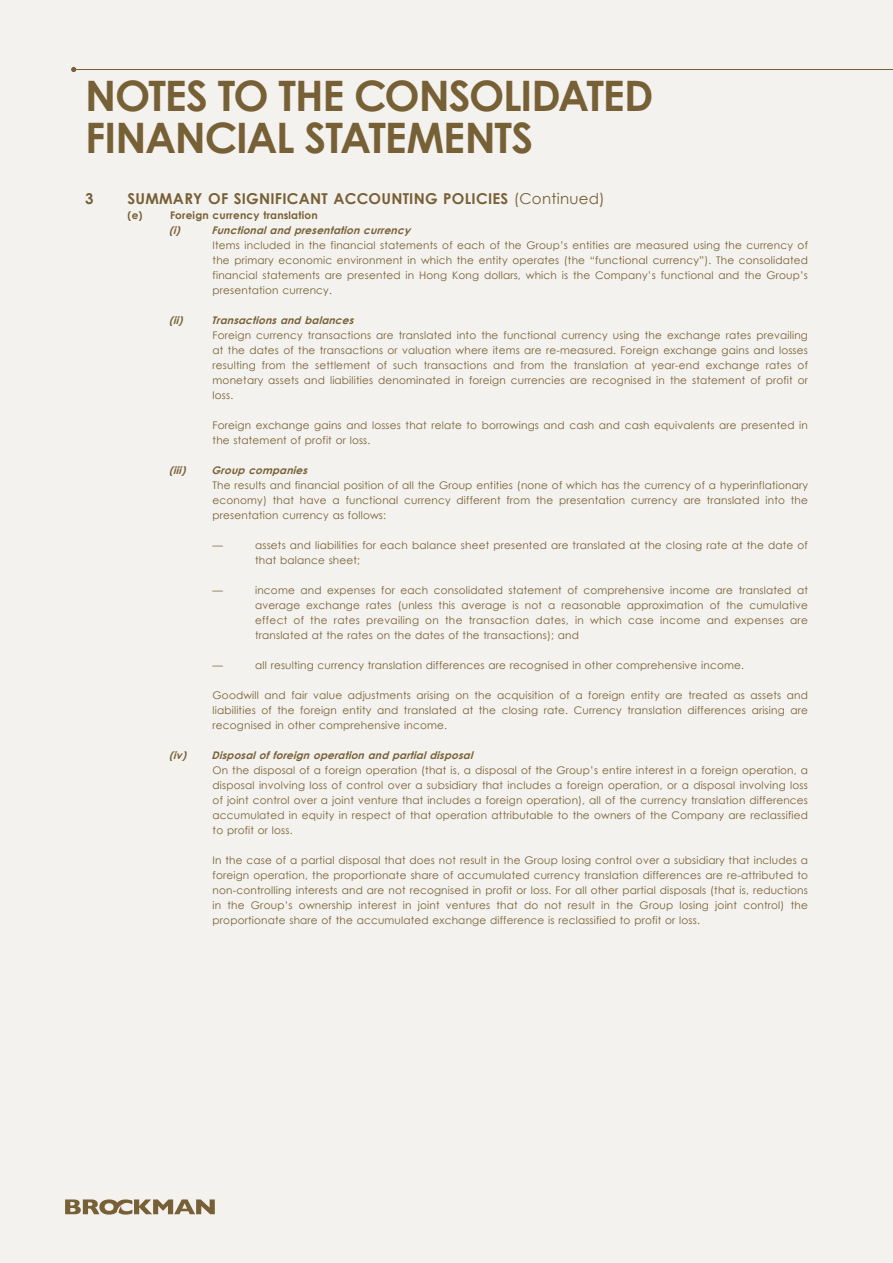
<style>
.page{position:relative;width:893px;height:1263px;background:#f4f2ee}
.page>*{position:absolute;margin:0;border:0;box-sizing:border-box;transform-origin:0 0}
.t1{font:700 42px/42px "Century Gothic";letter-spacing:-.03em;color:#776036}
.t2{font:700 15px "Century Gothic";letter-spacing:.015em;color:#776036}
.t3{font:10.5px/15px "Century Gothic";letter-spacing:.015em;color:#776036;text-align:justify}
.t4{font:italic 700 10.5px "Century Gothic";color:#776036}
.t5{font:700 10.5px "Century Gothic";letter-spacing:.015em;color:#776036}
.s1{font-weight:400}
</style>
<div class="page">
<svg style="left:65px;top:1199px;width:150px;height:15px"></svg>
<hr style="left:74px;top:69px;width:819px;height:1px;background:#776036">
<svg style="left:71px;top:67px;width:5px;height:5px"></svg>
<h1 class="t1" style="left:85px;top:73px;width:570px">NOTES TO THE CONSOLIDATED<br>FINANCIAL STATEMENTS</h1>
<h2 class="t2" style="left:85px;top:189px;width:10px">3</h2>
<h2 class="t2" style="left:128px;top:189px;width:479px">SUMMARY OF SIGNIFICANT ACCOUNTING POLICIES <span class="s1">(Continued)</span></h2>
<p class="t5" style="left:128px;top:209px;width:17px">(e)</p>
<p class="t5" style="left:170px;top:209px;width:149px">Foreign currency translation</p>
<p class="t4" style="left:169px;top:224px;width:16px">(i)</p>
<p class="t4" style="left:212px;top:224px;width:203px">Functionaland presentation currency</p>
<p class="t3" style="left:213px;top:238px;width:597px">Items included in the financial statements of each of the Group’s entities are measured using the currency of the primary economic environment in which the entity operates (the “functional currency”). The consolidated financial statements are presented in Hong Kong dollars, which is the Company’s functional and the Group’s presentation currency.</p>
<p class="t4" style="left:169px;top:314px;width:19px">(ii)</p>
<p class="t4" style="left:212px;top:314px;width:147px">Transactionsand balances</p>
<p class="t3" style="left:213px;top:328px;width:597px">Foreign currency transactions are translated into the functional currency using the exchange rates prevailing at the dates of the transactions or valuation where items are re-measured. Foreign exchange gains and losses resulting from the settlement of such transactions and from the translation at year-end exchange rates of monetary assets and liabilities denominated in foreign currencies are recognised in the statement of profit or loss.</p>
<p class="t3" style="left:213px;top:418px;width:597px">Foreign exchange gains and losses that relate to borrowings and cash and cash equivalents are presented in the statement of profit or loss.</p>
<p class="t4" style="left:169px;top:464px;width:21px">(iii)</p>
<p class="t4" style="left:212px;top:464px;width:100px">Group companies</p>
<p class="t3" style="left:213px;top:478px;width:597px">The results and financial position of all the Group entities (none of which has the currency of a hyperinflationary economy) that have a functional currency different from the presentation currency are translated into the presentation currency as follows:</p>
<p class="t3" style="left:213px;top:538px;width:12px">—</p>
<p class="t3" style="left:255px;top:538px;width:554px">assets and liabilities for each balance sheet presented are translated at the closing rate at the date of that balance sheet;</p>
<p class="t3" style="left:213px;top:583px;width:12px">—</p>
<p class="t3" style="left:255px;top:583px;width:554px">income and expenses for each consolidated statement of comprehensive income are translated at average exchange rates (unless this average is not a reasonable approximation of the cumulative effect of the rates prevailing on the transaction dates, in which case income and expenses are translated at the rates on the dates of the transactions); and</p>
<p class="t3" style="left:213px;top:658px;width:12px">—</p>
<p class="t3" style="left:255px;top:658px;width:490px">all resulting currency translation differences are recognised in other comprehensive income.</p>
<p class="t3" style="left:213px;top:688px;width:597px">Goodwill and fair value adjustments arising on the acquisition of a foreign entity are treated as assets and liabilities of the foreign entity and translated at the closing rate. Currency translation differences arising are recognised in other comprehensive income.</p>
<p class="t4" style="left:169px;top:749px;width:22px">(iv)</p>
<p class="t4" style="left:212px;top:749px;width:266px">Disposalofforeign operation and partialdisposal</p>
<p class="t3" style="left:213px;top:763px;width:597px">On the disposal of a foreign operation (that is, a disposal of the Group’s entire interest in a foreign operation, a disposal involving loss of control over a subsidiary that includes a foreign operation, or a disposal involving loss of joint control over a joint venture that includes a foreign operation), all of the currency translation differences accumulated in equity in respect of that operation attributable to the owners of the Company are reclassified to profit or loss.</p>
<p class="t3" style="left:213px;top:853px;width:597px">In the case of a partial disposal that does not result in the Group losing control over a subsidiary that includes a foreign operation, the proportionate share of accumulated currency translation differences are re-attributed to non-controlling interests and are not recognised in profit or loss. For all other partial disposals (that is, reductions in the Group’s ownership interest in joint ventures that do not result in the Group losing joint control) the proportionate share of the accumulated exchange difference is reclassified to profit or loss.</p>
</div>
